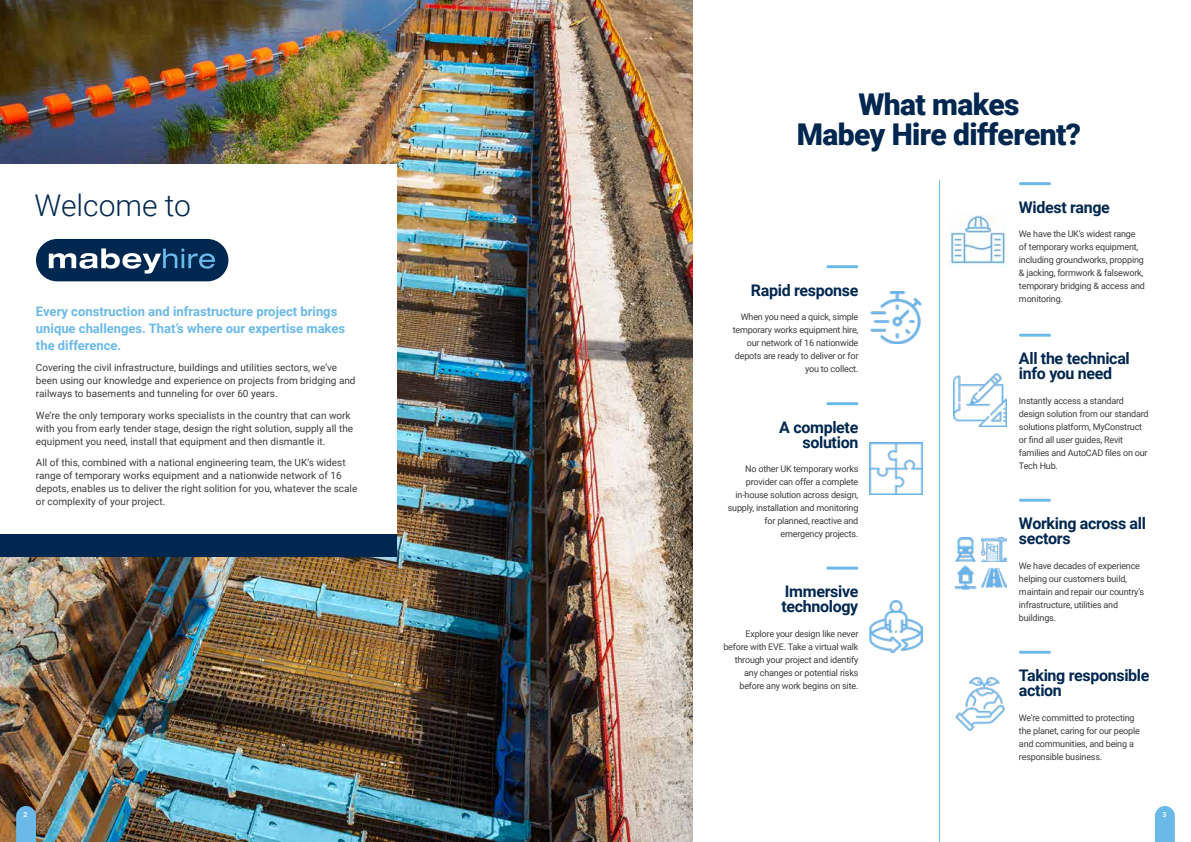
<style>
.page{position:relative;width:1191px;height:842px;background:#fff}
.page>*{position:absolute;margin:0;border:0;box-sizing:border-box;transform-origin:0 0}
.t1{font:900 30px/30px "Roboto";letter-spacing:-.02em;color:#00274f;text-align:center}
.t2{font:300 30px "Roboto";color:#00274f}
.t3{font:700 16px/15px "Roboto";letter-spacing:-.02em;color:#00274f}
.t4{font:700 13px/17px "Roboto";color:#6bb9e8}
.t5{font:10px/13px "Roboto";color:#3c3c3b}
.t6{font:9px/13px "Roboto";letter-spacing:-.02em;color:#3c3c3b}
.t7{font:700 7px "Roboto";color:#fff}
</style>
<div class="page">
<img style="left:0;top:0;width:692px;height:842px">
<hr style="left:939px;top:180px;width:1px;height:662px;background:#6bb9e8">
<div style="left:0;top:165px;width:397px;height:374px;background:#fff"></div>
<div style="left:0;top:534px;width:397px;height:23px;background:#00274f"></div>
<div style="left:36px;top:239px;width:192px;height:42px;background:#00274f;border-radius:21px"></div>
<svg style="left:49px;top:248px;width:166px;height:26px"></svg>
<svg style="left:16px;top:806px;width:20px;height:36px"></svg>
<svg style="left:1155px;top:806px;width:19px;height:36px"></svg>
<hr style="left:1019px;top:651px;width:32px;height:3px;background:#6bb9e8">
<hr style="left:1019px;top:182px;width:32px;height:3px;background:#6bb9e8">
<hr style="left:1019px;top:334px;width:32px;height:3px;background:#6bb9e8">
<hr style="left:1019px;top:499px;width:32px;height:3px;background:#6bb9e8">
<hr style="left:826px;top:265px;width:32px;height:3px;background:#6bb9e8">
<hr style="left:826px;top:402px;width:32px;height:3px;background:#6bb9e8">
<hr style="left:826px;top:567px;width:32px;height:3px;background:#6bb9e8">
<img style="left:949px;top:215px;width:57px;height:52px">
<img style="left:870px;top:291px;width:52px;height:53px">
<img style="left:953px;top:374px;width:53px;height:52px">
<img style="left:869px;top:600px;width:53px;height:53px">
<img style="left:955px;top:678px;width:50px;height:52px">
<img style="left:955px;top:537px;width:21px;height:24px">
<img style="left:982px;top:537px;width:24px;height:24px">
<img style="left:954px;top:566px;width:23px;height:24px">
<img style="left:982px;top:567px;width:24px;height:21px">
<img style="left:869px;top:442px;width:53px;height:53px">
<h1 class="t2" style="left:35px;top:184px;width:158px">Welcome to</h1>
<h3 class="t4" style="left:36px;top:302px;width:311px">Every construction and infrastructure project brings unique challenges. That’s where our expertise makes the difference.</h3>
<p class="t5" style="left:36px;top:361px;width:321px">Covering the civil infrastructure, buildings and utilities sectors, we’ve been using our knowledge and experience on projects from bridging and railways to basements and tunneling for over 60 years.</p>
<p class="t5" style="left:36px;top:408px;width:319px">We’re the only temporary works specialists in the country that can work with you from early tender stage, design the right solution, supply all the equipment you need, install that equipment and then dismantle it.</p>
<p class="t5" style="left:36px;top:456px;width:323px">All of this, combined with a national engineering team, the UK’s widest range of temporary works equipment and a nationwide network of 16 depots, enables us to deliver the right solition for you, whatever the scale or complexity of your project.</p>
<h1 class="t1" style="left:797px;top:88px;width:286px">What makes<br>Mabey Hire different?</h1>
<h2 class="t3" style="left:751px;top:282px;width:109px">Rapid response</h2>
<p class="t6" style="left:732px;top:310px;width:127px;text-align:right">When you need a quick, simple temporary works equipment hire, our network of 16 nationwide depots are ready to deliver or for you to collect.</p>
<h2 class="t3" style="left:779px;top:419px;width:81px;text-align:right">A complete solution</h2>
<p class="t6" style="left:728px;top:462px;width:132px;text-align:right">No other UK temporary works provider can offer a complete in-house solution across design, supply, installation and monitoring for planned, reactive and emergency projects.</p>
<h2 class="t3" style="left:781px;top:583px;width:78px">Immersive technology</h2>
<p class="t6" style="left:723px;top:627px;width:136px;text-align:right">Explore your design like never before with EVE. Take a virtual walk through your project and identify any changes or potential risks before any work begins on site.</p>
<h2 class="t3" style="left:1019px;top:199px;width:92px">Widest range</h2>
<p class="t6" style="left:1019px;top:227px;width:127px">We have the UK’s widest range of temporary works equipment, including groundworks, propping &amp; jacking, formwork &amp; falsework, temporary bridging &amp; access and monitoring.</p>
<h2 class="t3" style="left:1019px;top:350px;width:112px">All the technical info you need</h2>
<p class="t6" style="left:1019px;top:394px;width:131px">Instantly access a standard design solution from our standard solutions platform, MyConstruct or find all user guides, Revit families and AutoCAD files on our<br>Tech Hub.</p>
<h2 class="t3" style="left:1019px;top:515px;width:129px">Working across all sectors</h2>
<p class="t6" style="left:1019px;top:559px;width:127px">We have decades of experience helping our customers build, maintain and repair our country’s infrastructure, utilities and buildings.</p>
<h2 class="t3" style="left:1019px;top:667px;width:132px">Taking responsible action</h2>
<p class="t6" style="left:1019px;top:711px;width:122px">We’re committed to protecting the planet, caring for our people and communities, and being a responsible business.</p>
<p class="t7" style="left:24px;top:809px;width:6px">2</p>
<p class="t7" style="left:1162px;top:809px;width:6px">3</p>
</div>
